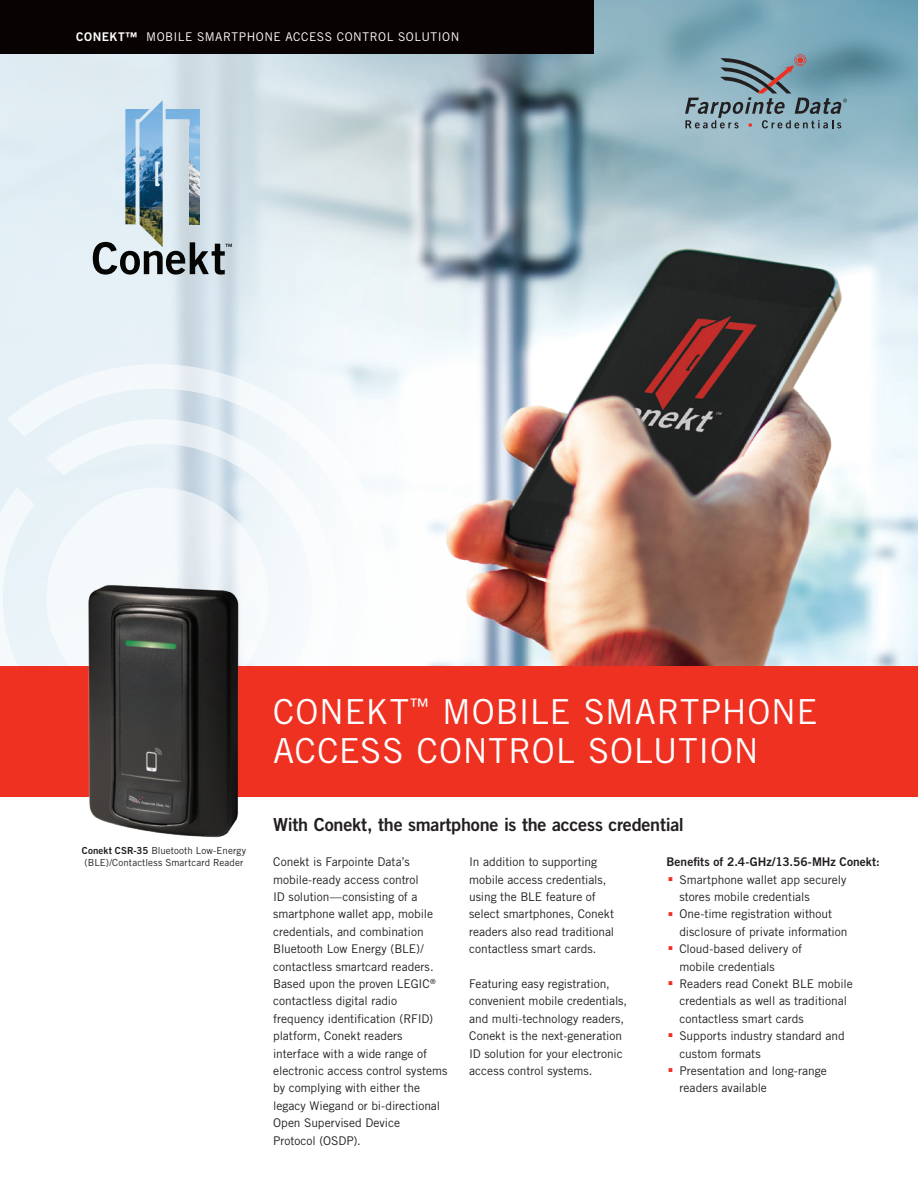
<style>
.page{position:relative;width:918px;height:1188px;background:#fff}
.page>*{position:absolute;margin:0;border:0;box-sizing:border-box;transform-origin:0 0}
.Headline_28_pt{font:34.5px/39px "Trade Gothic LT Std";letter-spacing:.02em;color:#fff}
.t1{font:27px "Trade Gothic LT Std Bd 2";color:#ef3122}
.Subheading_12_pt{font:18px "Trade Gothic LT Std Bd 2";letter-spacing:-.015em;color:#231f20}
.tds_body{font:12px/17.4px "Trade Gothic LT Std";color:#231f20}
.Running_header_left{font:12px "Trade Gothic LT Std";letter-spacing:.045em;color:#fff}
.tds_bodycopy{font:12px "Trade Gothic LT Std Bd 2";color:#231f20}
.Caption_6_5pt{font:9.75px/12px "Trade Gothic LT Std";letter-spacing:.01em;color:#231f20}
.s1{font-family:"Trade Gothic LT Std Bd 2"}
</style>
<div class="page">
<img style="left:0;top:0;width:918px;height:666px">
<svg style="left:7px;top:364px;width:314px;height:123px;fill:#e7f2f7"></svg>
<svg style="left:46px;top:419px;width:275px;height:247px;fill:#f1f7fa"></svg>
<svg style="left:0;top:487px;width:46px;height:179px;fill:#e9f3f8"></svg>
<svg style="left:46px;top:487px;width:223px;height:61px"></svg>
<img style="left:321px;top:77px;width:542px;height:589px">
<svg style="left:685px;top:54px;width:162px;height:74px;background:#7a98a4"></svg>
<div style="left:0;top:666px;width:918px;height:131px;background:#ef3122"></div>
<div style="left:0;top:0;width:594px;height:54px;background:#080302"></div>
<img style="left:23px;top:548px;width:273px;height:290px">
<svg style="left:93px;top:242px;width:139px;height:33px;background:#899195"></svg>
<img style="left:125px;top:100px;width:50px;height:27px">
<img style="left:175px;top:109px;width:25px;height:18px">
<img style="left:125px;top:127px;width:38px;height:107px">
<img style="left:190px;top:127px;width:10px;height:97px">
<img style="left:149px;top:234px;width:14px;height:13px">
<p class="Running_header_left" style="left:76px;top:30px;width:385px"><span class="s1">CONEKT™</span> MOBILE SMARTPHONE ACCESS CONTROL SOLUTION</p>
<p class="Headline_28_pt" style="left:273px;top:692px;width:546px">CONEKT<sup>™</sup> MOBILE SMARTPHONE<br>ACCESS CONTROL SOLUTION</p>
<p class="Caption_6_5pt" style="left:82px;top:844px;width:166px"><span class="s1">Conekt CSR-35</span> Bluetooth Low-Energy (BLE)/Contactless Smartcard Reader</p>
<p class="Subheading_12_pt" style="left:273px;top:814px;width:412px">With Conekt, the smartphone is the access credential</p>
<p class="tds_body" style="left:273px;top:853px;width:176px">Conekt is Farpointe Data’s mobile-ready access control<br>ID solution—consisting of a smartphone wallet app, mobile credentials, and combination<br>Bluetooth Low Energy (BLE)/ contactless smartcard readers.<br>Based upon the proven LEGIC<sup>® </sup>contactless digital radio frequency identification (RFID) platform, Conekt readers interface with a wide range of electronic access control systems by complying with either the legacy Wiegand or bi-directional<br>Open Supervised Device<br>Protocol (OSDP).</p>
<p class="tds_body" style="left:469px;top:853px;width:147px">In addition to supporting mobile access credentials, using the BLE feature of select smartphones, Conekt readers also read traditional contactless smart cards.</p>
<p class="tds_body" style="left:469px;top:975px;width:160px">Featuring easy registration, convenient mobile credentials, and multi-technology readers,<br>Conekt is the next-generation<br>ID solution for your electronic access control systems.</p>
<p class="tds_bodycopy" style="left:667px;top:854px;width:215px">Benefits of 2.4-GHz/13.56-MHz Conekt:</p>
<p class="t1" style="left:667px;top:855px;width:10px">.</p>
<p class="tds_body" style="left:679px;top:870px;width:169px">Smartphone wallet app securely stores mobile credentials</p>
<p class="t1" style="left:667px;top:889px;width:10px">.</p>
<p class="tds_body" style="left:679px;top:905px;width:170px">One-time registration without disclosure of private information</p>
<p class="t1" style="left:667px;top:924px;width:10px">.</p>
<p class="tds_body" style="left:679px;top:940px;width:124px">Cloud-based delivery of mobile credentials</p>
<p class="t1" style="left:667px;top:959px;width:10px">.</p>
<p class="tds_body" style="left:679px;top:975px;width:175px">Readers read Conekt BLE mobile credentials as well as traditional contactless smart cards</p>
<p class="t1" style="left:667px;top:1011px;width:10px">.</p>
<p class="tds_body" style="left:679px;top:1027px;width:167px">Supports industry standard and custom formats</p>
<p class="t1" style="left:667px;top:1046px;width:10px">.</p>
<p class="tds_body" style="left:679px;top:1062px;width:149px">Presentation and long-range readers available</p>
</div>
